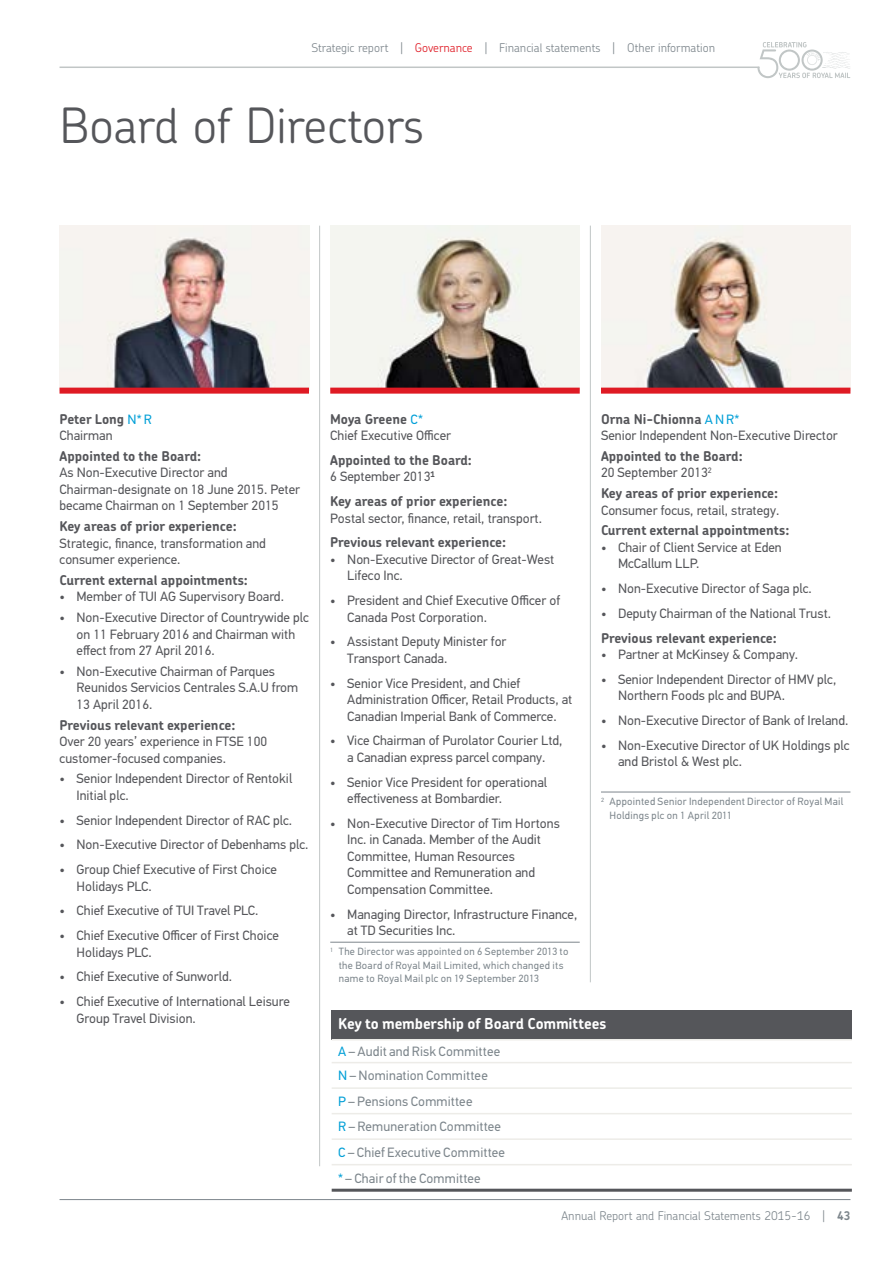
<style>
.page{position:relative;width:893px;height:1263px;background:#fff}
.page>*{position:absolute;margin:0;border:0;box-sizing:border-box;transform-origin:0 0}
.t1{font:300 48.75px "Chevin Std";color:#55565a}
.t2{font:700 15px "Chevin Std";letter-spacing:-.005em;color:#fff}
.t3{font:13.5px/16.5px "PF Din Text Std";color:#55565a}
.t4{font:700 13.5px/16.5px "Chevin Std";color:#55565a}
.t5{font:13.5px "PF Din Text Std";letter-spacing:.01em;color:#7d868c}
.t6{font:300 12px "Chevin Std";color:#7d868c}
.t7{font:10.5px/13.5px "PF Din Text Std";letter-spacing:.03em;color:#7d868c}
.s1{color:#df1a24}
.s2{font-family:"PF Din Text Std";font-weight:400;color:#009fd7}
.s3{font-family:"Chevin Std";font-weight:700}
.s4{font-family:"PF Din Text Std";font-weight:400}
.s5{color:#009fd7}
.s6{font-weight:700}
</style>
<div class="page">
<img style="left:60px;top:226px;width:249px;height:162px">
<img style="left:330px;top:226px;width:250px;height:162px">
<img style="left:601px;top:226px;width:249px;height:162px">
<hr style="left:330px;top:942px;width:250px;height:1px;background:#7d868c">
<hr style="left:601px;top:792px;width:249px;height:1px;background:#7d868c">
<div style="left:60px;top:388px;width:249px;height:6px;background:#df1a24"></div>
<div style="left:330px;top:388px;width:250px;height:6px;background:#df1a24"></div>
<div style="left:601px;top:388px;width:249px;height:6px;background:#df1a24"></div>
<hr style="left:590px;top:226px;width:1px;height:756px;background:#c1c6c6">
<hr style="left:319px;top:226px;width:1px;height:940px;background:#c1c6c6">
<div style="left:332px;top:1010px;width:520px;height:30px;background:#55565a"></div>
<hr style="left:332px;top:1039px;width:520px;height:1px;background:#edece8">
<hr style="left:332px;top:1062px;width:520px;height:1px;background:#edece8">
<hr style="left:332px;top:1087px;width:520px;height:2px;background:#edece8">
<hr style="left:332px;top:1113px;width:520px;height:1px;background:#edece8">
<hr style="left:332px;top:1138px;width:520px;height:2px;background:#edece8">
<hr style="left:332px;top:1164px;width:520px;height:1px;background:#edece8">
<hr style="left:332px;top:1189px;width:520px;height:3px;background:#55565a">
<hr style="left:60px;top:1199px;width:790px;height:1px;background:#7d868c">
<hr style="left:60px;top:67px;width:699px;height:1px;background:#c1c6c6">
<svg style="left:757px;top:42px;width:94px;height:36px"></svg>
<p class="t6" style="left:311px;top:39px;width:405px">Strategic report | <span class="s1">Governance</span> | Financial statements | Other information</p>
<h1 class="t1" style="left:60px;top:93px;width:366px">Board of Directors</h1>
<p class="t4" style="left:60px;top:410px;width:94px">Peter Long <span class="s2">N* R</span></p>
<p class="t3" style="left:60px;top:427px;width:54px">Chairman</p>
<p class="t3" style="left:60px;top:448px;width:242px"><span class="s3">Appointed to the Board:<br></span>As Non‑Executive Director and Chairman‑designate on 18 June 2015. Peter became Chairman on 1 September 2015</p>
<p class="t3" style="left:60px;top:518px;width:208px"><span class="s3">Key areas of prior experience:<br></span>Strategic, finance, transformation and consumer experience.</p>
<p class="t4" style="left:60px;top:572px;width:190px">Current external appointments:</p>
<p class="t3" style="left:60px;top:588px;width:226px">• Member of TUI AG Supervisory Board.</p>
<p class="t3" style="left:77px;top:609px;width:234px;text-indent:-17px">• Non‑Executive Director of Countrywide plc on 11 February 2016 and Chairman with effect from 27 April 2016.</p>
<p class="t3" style="left:77px;top:663px;width:223px;text-indent:-17px">• Non‑Executive Chairman of Parques<br>Reunidos Servicios Centrales S.A.U from<br>13 April 2016.</p>
<p class="t4" style="left:60px;top:716px;width:177px">Previous relevant experience:</p>
<p class="t3" style="left:60px;top:733px;width:209px">Over 20 years’ experience in FTSE 100 customer‑focused companies.</p>
<p class="t3" style="left:77px;top:770px;width:217px;text-indent:-17px">• Senior Independent Director of Rentokil<br>Initial plc.</p>
<p class="t3" style="left:60px;top:812px;width:234px">• Senior Independent Director of RAC plc.</p>
<p class="t3" style="left:60px;top:836px;width:251px">• Non‑Executive Director of Debenhams plc.</p>
<p class="t3" style="left:77px;top:861px;width:202px;text-indent:-17px">• Group Chief Executive of First Choice<br>Holidays PLC.</p>
<p class="t3" style="left:60px;top:902px;width:201px">• Chief Executive of TUI Travel PLC.</p>
<p class="t3" style="left:77px;top:927px;width:204px;text-indent:-17px">• Chief Executive Officer of First Choice<br>Holidays PLC.</p>
<p class="t3" style="left:60px;top:968px;width:174px">• Chief Executive of Sunworld.</p>
<p class="t3" style="left:77px;top:993px;width:215px;text-indent:-17px">• Chief Executive of International Leisure<br>Group Travel Division.</p>
<p class="t4" style="left:330px;top:410px;width:94px">Moya Greene <span class="s2">C*</span></p>
<p class="t3" style="left:330px;top:427px;width:122px">Chief Executive Officer</p>
<p class="t4" style="left:330px;top:451px;width:143px">Appointed to the Board:<br><span class="s4">6 September 2013</span><sup>1</sup></p>
<p class="t3" style="left:330px;top:493px;width:213px"><span class="s3">Key areas of prior experience:<br></span>Postal sector, finance, retail, transport.</p>
<p class="t4" style="left:330px;top:534px;width:177px">Previous relevant experience:</p>
<p class="t3" style="left:347px;top:551px;width:209px;text-indent:-17px">• Non‑Executive Director of Great‑West<br>Lifeco Inc.</p>
<p class="t3" style="left:347px;top:592px;width:214px;text-indent:-17px">• President and Chief Executive Officer of<br>Canada Post Corporation.</p>
<p class="t3" style="left:347px;top:633px;width:161px;text-indent:-17px">• Assistant Deputy Minister for<br>Transport Canada.</p>
<p class="t3" style="left:347px;top:675px;width:227px;text-indent:-17px">• Senior Vice President, and Chief<br>Administration Officer, Retail Products, at<br>Canadian Imperial Bank of Commerce.</p>
<p class="t3" style="left:330px;top:732px;width:234px;text-align:center">• Vice Chairman of Purolator Courier Ltd, a Canadian express parcel company.</p>
<p class="t3" style="left:347px;top:774px;width:201px;text-indent:-17px">• Senior Vice President for operational effectiveness at Bombardier.</p>
<p class="t3" style="left:347px;top:815px;width:214px;text-indent:-17px">• Non‑Executive Director of Tim Hortons<br>Inc. in Canada. Member of the Audit<br>Committee, Human Resources<br>Committee and Remuneration and<br>Compensation Committee.</p>
<p class="t3" style="left:347px;top:906px;width:232px;text-indent:-17px">• Managing Director, Infrastructure Finance, at TD Securities Inc.</p>
<p class="t7" style="left:339px;top:945px;width:231px;text-indent:-9px"><sup>1</sup> The Director was appointed on 6 September 2013 to the Board of Royal Mail Limited, which changed its name to Royal Mail plc on 19 September 2013</p>
<p class="t4" style="left:601px;top:410px;width:140px">Orna Ni‑Chionna <span class="s2">A N R*</span></p>
<p class="t3" style="left:601px;top:427px;width:238px">Senior Independent Non‑Executive Director</p>
<p class="t4" style="left:601px;top:448px;width:143px">Appointed to the Board:<br><span class="s4">20 September 2013</span><sup>2</sup></p>
<p class="t3" style="left:601px;top:485px;width:180px"><span class="s3">Key areas of prior experience:<br></span>Consumer focus, retail, strategy.</p>
<p class="t4" style="left:601px;top:522px;width:190px">Current external appointments:</p>
<p class="t3" style="left:618px;top:539px;width:165px;text-indent:-17px">• Chair of Client Service at Eden<br>McCallum LLP.</p>
<p class="t3" style="left:601px;top:580px;width:212px">• Non‑Executive Director of Saga plc.</p>
<p class="t3" style="left:601px;top:605px;width:232px">• Deputy Chairman of the National Trust.</p>
<p class="t4" style="left:601px;top:629px;width:177px">Previous relevant experience:</p>
<p class="t3" style="left:601px;top:646px;width:199px">• Partner at McKinsey &amp; Company.</p>
<p class="t3" style="left:618px;top:671px;width:220px;text-indent:-17px">• Senior Independent Director of HMV plc,<br>Northern Foods plc and BUPA.</p>
<p class="t3" style="left:601px;top:712px;width:249px">• Non‑Executive Director of Bank of Ireland.</p>
<p class="t3" style="left:618px;top:737px;width:233px;text-indent:-17px">• Non‑Executive Director of UK Holdings plc and Bristol &amp; West plc.</p>
<p class="t7" style="left:609px;top:795px;width:235px;text-indent:-8px"><sup>2</sup> Appointed Senior Independent Director of Royal Mail<br>Holdings plc on 1 April 2011</p>
<p class="t2" style="left:338px;top:1014px;width:270px">Key to membership of Board Committees</p>
<p class="t5" style="left:338px;top:1044px;width:164px"><span class="s5">A</span> – Audit and Risk Committee</p>
<p class="t5" style="left:338px;top:1068px;width:151px"><span class="s5">N</span> – Nomination Committee</p>
<p class="t5" style="left:338px;top:1093px;width:136px"><span class="s5">P</span> – Pensions Committee</p>
<p class="t5" style="left:338px;top:1119px;width:165px"><span class="s5">R</span> – Remuneration Committee</p>
<p class="t5" style="left:338px;top:1144px;width:168px"><span class="s5">C</span> – Chief Executive Committee</p>
<p class="t5" style="left:338px;top:1170px;width:144px"><span class="s5">*</span> – Chair of the Committee</p>
<p class="t6" style="left:561px;top:1207px;width:290px">Annual Report and Financial Statements 2015-16 | <span class="s6">43</span></p>
</div>
